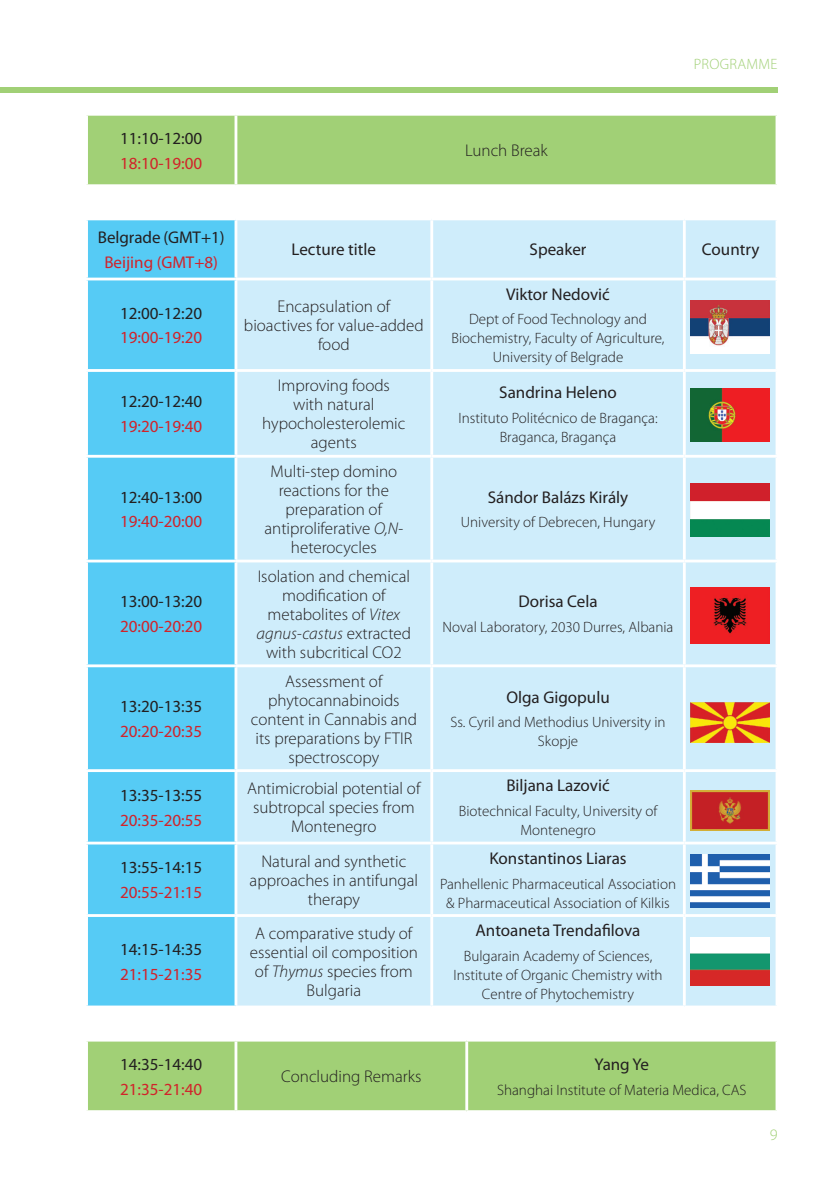
<style>
.page{position:relative;width:840px;height:1191px;background:#fff}
.page>*{position:absolute;margin:0;border:0;box-sizing:border-box;transform-origin:0 0}
.program{font:300 17px/19px "Myriad Pro";color:#231f20;text-align:center}
.program-2{font:17px "Myriad Pro";color:#231f20}
.program-3{font:17px "Myriad Pro";color:#d1232a}
.t1{font:300 16px "Myriad Pro";color:#a1d076}
.program-4{font:300 15px/19px "Myriad Pro";color:#231f20;text-align:center}
.t2{font:300 15px "Myriad Pro";letter-spacing:.02em;color:#a1d076}
.s1{font-style:italic}
</style>
<div class="page">
<div style="left:0;top:87px;width:777px;height:6px;background:#a1d076"></div>
<div style="left:88px;top:116px;width:687px;height:68px;background:#a1d076"></div>
<hr style="left:234px;top:116px;width:3px;height:68px;background:#fff">
<div style="left:88px;top:220px;width:146px;height:785px;background:#56cbf5"></div>
<div style="left:237px;top:220px;width:538px;height:785px;background:#cfedfb"></div>
<hr style="left:430px;top:220px;width:3px;height:58px;background:#fff">
<hr style="left:682px;top:220px;width:3px;height:58px;background:#fff">
<hr style="left:85px;top:278px;width:151px;height:2px;background:#fff">
<hr style="left:236px;top:278px;width:195px;height:2px;background:#fff">
<hr style="left:431px;top:278px;width:253px;height:2px;background:#fff">
<hr style="left:430px;top:280px;width:3px;height:89px;background:#fff">
<hr style="left:684px;top:278px;width:94px;height:2px;background:#fff">
<hr style="left:682px;top:280px;width:3px;height:89px;background:#fff">
<hr style="left:85px;top:369px;width:151px;height:3px;background:#fff">
<hr style="left:236px;top:369px;width:195px;height:3px;background:#fff">
<hr style="left:431px;top:369px;width:253px;height:3px;background:#fff">
<hr style="left:430px;top:372px;width:3px;height:83px;background:#fff">
<hr style="left:684px;top:369px;width:94px;height:3px;background:#fff">
<hr style="left:682px;top:372px;width:3px;height:83px;background:#fff">
<hr style="left:85px;top:455px;width:151px;height:3px;background:#fff">
<hr style="left:236px;top:455px;width:195px;height:3px;background:#fff">
<hr style="left:431px;top:455px;width:253px;height:3px;background:#fff">
<hr style="left:430px;top:458px;width:3px;height:101px;background:#fff">
<hr style="left:684px;top:455px;width:94px;height:3px;background:#fff">
<hr style="left:682px;top:458px;width:3px;height:101px;background:#fff">
<hr style="left:85px;top:559px;width:151px;height:3px;background:#fff">
<hr style="left:236px;top:559px;width:195px;height:3px;background:#fff">
<hr style="left:431px;top:559px;width:253px;height:3px;background:#fff">
<hr style="left:430px;top:562px;width:3px;height:102px;background:#fff">
<hr style="left:684px;top:559px;width:94px;height:3px;background:#fff">
<hr style="left:682px;top:562px;width:3px;height:102px;background:#fff">
<hr style="left:85px;top:664px;width:151px;height:3px;background:#fff">
<hr style="left:236px;top:664px;width:195px;height:3px;background:#fff">
<hr style="left:431px;top:664px;width:253px;height:3px;background:#fff">
<hr style="left:430px;top:667px;width:3px;height:102px;background:#fff">
<hr style="left:684px;top:664px;width:94px;height:3px;background:#fff">
<hr style="left:682px;top:667px;width:3px;height:102px;background:#fff">
<hr style="left:85px;top:769px;width:151px;height:3px;background:#fff">
<hr style="left:236px;top:769px;width:195px;height:3px;background:#fff">
<hr style="left:431px;top:769px;width:253px;height:3px;background:#fff">
<hr style="left:430px;top:772px;width:3px;height:69px;background:#fff">
<hr style="left:684px;top:769px;width:94px;height:3px;background:#fff">
<hr style="left:682px;top:772px;width:3px;height:69px;background:#fff">
<hr style="left:85px;top:841px;width:151px;height:3px;background:#fff">
<hr style="left:236px;top:841px;width:195px;height:3px;background:#fff">
<hr style="left:431px;top:841px;width:253px;height:3px;background:#fff">
<hr style="left:430px;top:844px;width:3px;height:70px;background:#fff">
<hr style="left:684px;top:841px;width:94px;height:3px;background:#fff">
<hr style="left:682px;top:844px;width:3px;height:70px;background:#fff">
<hr style="left:85px;top:914px;width:151px;height:3px;background:#fff">
<hr style="left:236px;top:914px;width:195px;height:3px;background:#fff">
<hr style="left:431px;top:914px;width:253px;height:3px;background:#fff">
<hr style="left:430px;top:917px;width:3px;height:88px;background:#fff">
<hr style="left:684px;top:914px;width:94px;height:3px;background:#fff">
<hr style="left:682px;top:917px;width:3px;height:88px;background:#fff">
<div style="left:88px;top:1041px;width:687px;height:69px;background:#a1d076"></div>
<hr style="left:234px;top:1041px;width:3px;height:69px;background:#fff">
<hr style="left:465px;top:1041px;width:3px;height:69px;background:#fff">
<img style="left:690px;top:300px;width:79px;height:53px">
<img style="left:690px;top:389px;width:79px;height:53px">
<img style="left:690px;top:483px;width:79px;height:53px">
<img style="left:690px;top:587px;width:79px;height:57px">
<img style="left:690px;top:702px;width:79px;height:40px">
<img style="left:690px;top:790px;width:79px;height:40px">
<img style="left:690px;top:855px;width:79px;height:53px">
<img style="left:690px;top:937px;width:79px;height:48px">
<p class="t2" style="left:693px;top:55px;width:85px">PROGRAMME</p>
<p class="program-2" style="left:120px;top:128px;width:84px">11:10-12:00</p>
<p class="program-3" style="left:120px;top:152px;width:84px">18:10-19:00</p>
<p class="program" style="left:465px;top:141px;width:84px">Lunch Break</p>
<p class="program-2" style="left:98px;top:227px;width:128px">Belgrade (GMT+1)</p>
<p class="program-3" style="left:104px;top:251px;width:115px">Beijing (GMT+8)</p>
<p class="program-2" style="left:120px;top:302px;width:84px">12:00-12:20</p>
<p class="program-3" style="left:120px;top:327px;width:84px">19:00-19:20</p>
<p class="program-2" style="left:120px;top:391px;width:84px">12:20-12:40</p>
<p class="program-3" style="left:120px;top:416px;width:84px">19:20-19:40</p>
<p class="program-2" style="left:120px;top:486px;width:84px">12:40-13:00</p>
<p class="program-3" style="left:120px;top:511px;width:84px">19:40-20:00</p>
<p class="program-2" style="left:120px;top:591px;width:84px">13:00-13:20</p>
<p class="program-3" style="left:120px;top:616px;width:84px">20:00-20:20</p>
<p class="program-2" style="left:120px;top:696px;width:84px">13:20-13:35</p>
<p class="program-3" style="left:120px;top:720px;width:84px">20:20-20:35</p>
<p class="program-2" style="left:120px;top:784px;width:84px">13:35-13:55</p>
<p class="program-3" style="left:120px;top:809px;width:84px">20:35-20:55</p>
<p class="program-2" style="left:120px;top:857px;width:84px">13:55-14:15</p>
<p class="program-3" style="left:120px;top:881px;width:84px">20:55-21:15</p>
<p class="program-2" style="left:120px;top:939px;width:84px">14:15-14:35</p>
<p class="program-3" style="left:120px;top:963px;width:84px">21:15-21:35</p>
<p class="program-2" style="left:291px;top:239px;width:86px">Lecture title</p>
<p class="program-2" style="left:529px;top:239px;width:58px">Speaker</p>
<p class="program-2" style="left:701px;top:239px;width:59px">Country</p>
<p class="program" style="left:244px;top:297px;width:181px">Encapsulation of bioactives for value-added food</p>
<p class="program-2" style="left:506px;top:283px;width:105px">Viktor Nedović</p>
<p class="program-4" style="left:451px;top:310px;width:214px">Dept of Food Technology and<br>Biochemistry, Faculty of Agriculture,<br>University of Belgrade</p>
<p class="program" style="left:262px;top:376px;width:144px">Improving foods with natural hypocholesterolemic agents</p>
<p class="program-2" style="left:499px;top:382px;width:119px">Sandrina Heleno</p>
<p class="program-4" style="left:458px;top:408px;width:200px">Instituto Politécnico de Bragança:<br>Braganca, Bragança</p>
<p class="program" style="left:264px;top:462px;width:140px">Multi-step domino reactions for the preparation of antiproliferative <span class="s1">O,N&shy;</span>heterocycles</p>
<p class="program" style="left:256px;top:566px;width:156px">Isolation and chemical modification of metabolites of <span class="s1">Vitex agnus-castus</span> extracted with subcritical CO2</p>
<p class="program" style="left:251px;top:671px;width:167px">Assessment of phytocannabinoids content in Cannabis and its preparations by FTIR spectroscopy</p>
<p class="program-2" style="left:487px;top:486px;width:142px">Sándor Balázs Király</p>
<p class="program-4" style="left:460px;top:513px;width:196px">University of Debrecen, Hungary</p>
<p class="program-2" style="left:518px;top:591px;width:81px">Dorisa Cela</p>
<p class="program-4" style="left:442px;top:617px;width:232px">Noval Laboratory, 2030 Durres, Albania</p>
<p class="program-2" style="left:506px;top:686px;width:105px">Olga Gigopulu</p>
<p class="program-4" style="left:450px;top:713px;width:217px">Ss. Cyril and Methodius University in<br>Skopje</p>
<p class="program" style="left:247px;top:779px;width:175px">Antimicrobial potential of subtropcal species from<br>Montenegro</p>
<p class="program-2" style="left:506px;top:775px;width:105px">Biljana Lazović</p>
<p class="program-4" style="left:458px;top:801px;width:200px">Biotechnical Faculty, University of<br>Montenegro</p>
<p class="program" style="left:249px;top:851px;width:170px">Natural and synthetic approaches in antifungal therapy</p>
<p class="program-2" style="left:489px;top:847px;width:139px">Κonstantinos Liaras</p>
<p class="program-4" style="left:440px;top:874px;width:237px">Panhellenic Pharmaceutical Association &amp; Pharmaceutical Association of Kilkis</p>
<p class="program" style="left:250px;top:923px;width:169px">A comparative study of essential oil composition of <span class="s1">Thymus</span> species from<br>Bulgaria</p>
<p class="program-2" style="left:475px;top:920px;width:166px">Antoaneta Trendafilova</p>
<p class="program-4" style="left:453px;top:946px;width:211px">Bulgarain Academy of Sciences,<br>Institute of Organic Chemistry with<br>Centre of Phytochemistry</p>
<p class="program-2" style="left:120px;top:1053px;width:84px">14:35-14:40</p>
<p class="program-3" style="left:120px;top:1078px;width:84px">21:35-21:40</p>
<p class="program" style="left:281px;top:1067px;width:142px">Concluding Remarks</p>
<p class="program-2" style="left:594px;top:1053px;width:56px">Yang Ye</p>
<p class="program-4" style="left:497px;top:1080px;width:251px">Shanghai Institute of Materia Medica, CAS</p>
<p class="t1" style="left:769px;top:1124px;width:9px">9</p>
</div>
